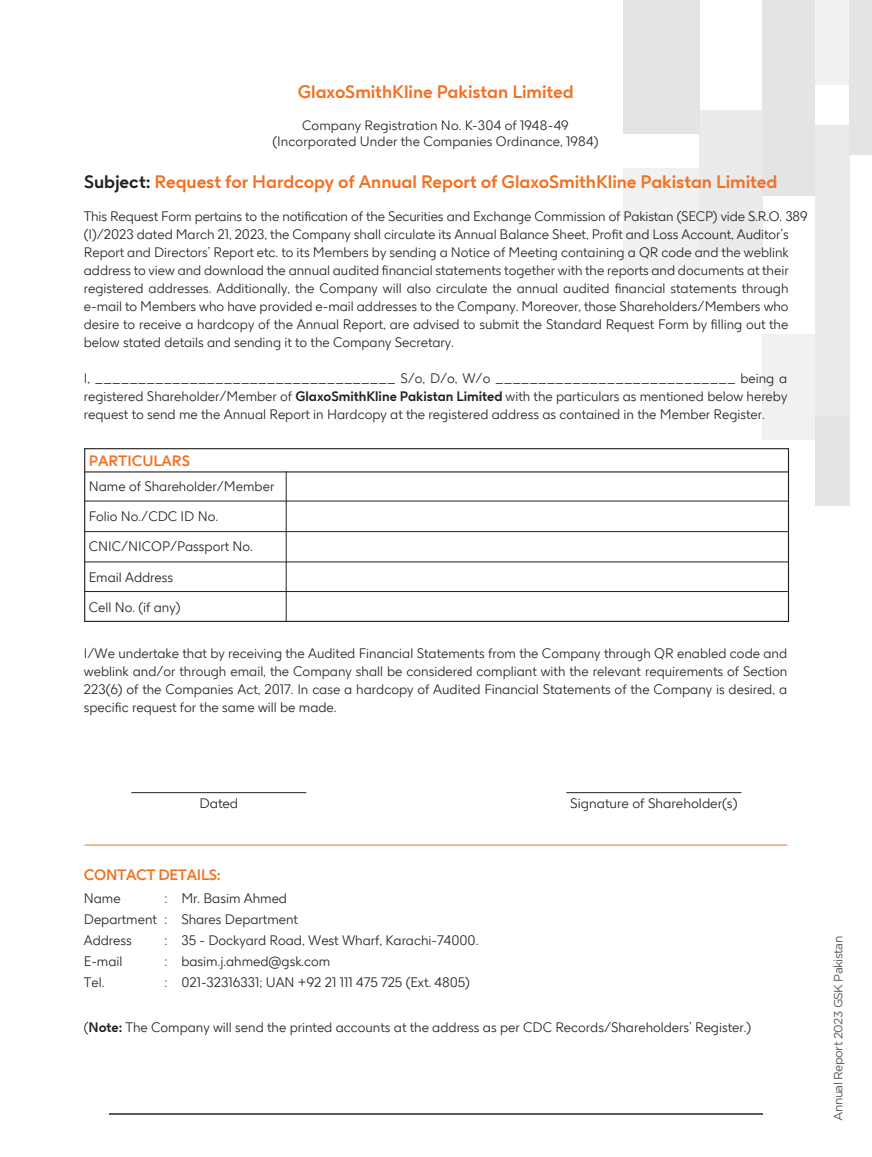
<style>
.page{position:relative;width:872px;height:1157px;background:#fff}
.page>*{position:absolute;margin:0;border:0;box-sizing:border-box;transform-origin:0 0}
.t1{font:700 18px "GSK Precision";color:#f37021}
.t2{font:700 15px "GSK Precision";letter-spacing:-.02em;color:#f37021}
.t3{font:700 15px "GSK Precision";color:#f37021}
.t4{font:300 13.65px/18px "GSK Precision";color:#231f20}
.t5{font:300 13.5px/16.2px "GSK Precision";letter-spacing:.005em;color:#231f20;text-align:center}
.t6{font:12px "Gotham";letter-spacing:-.05em;color:#595a5c}
.s1{color:#231f20}
.s2{font-weight:700}
</style>
<div class="page">
<div style="left:623px;top:168px;width:76px;height:103px;background:#ebebec"></div>
<div style="left:699px;top:110px;width:63px;height:141px;background:#eaebec"></div>
<div style="left:815px;top:0;width:34px;height:84px;background:#ebebec"></div>
<div style="left:815px;top:125px;width:34px;height:291px;background:#eaebec"></div>
<div style="left:623px;top:0;width:76px;height:134px;background:#e3e4e5"></div>
<div style="left:762px;top:0;width:53px;height:196px;background:#e3e4e5"></div>
<div style="left:815px;top:416px;width:34px;height:89px;background:#e3e4e5"></div>
<div style="left:849px;top:0;width:22px;height:154px;background:#e3e4e5"></div>
<div style="left:762px;top:334px;width:53px;height:106px;background:#ebebec"></div>
<hr style="left:131px;top:792px;width:175px;height:1px;background:#231f20">
<hr style="left:566px;top:792px;width:175px;height:1px;background:#231f20">
<hr style="left:85px;top:844px;width:702px;height:1px;background:#f37021">
<div style="left:84px;top:448px;width:705px;height:174px;border:1px solid #231f20"></div>
<hr style="left:84px;top:471px;width:704px;height:1px;background:#231f20">
<hr style="left:286px;top:471px;width:1px;height:150px;background:#231f20">
<hr style="left:84px;top:500px;width:704px;height:1px;background:#231f20">
<hr style="left:84px;top:531px;width:704px;height:1px;background:#231f20">
<hr style="left:84px;top:561px;width:704px;height:1px;background:#231f20">
<hr style="left:84px;top:591px;width:704px;height:1px;background:#231f20">
<hr style="left:109px;top:1113px;width:654px;height:2px;background:#595a5c">
<h1 class="t1" style="left:298px;top:77px;width:277px">GlaxoSmithKline Pakistan Limited</h1>
<p class="t5" style="left:272px;top:116px;width:327px">Company Registration No. K-304 of 1948-49 (Incorporated Under the Companies Ordinance, 1984)</p>
<h1 class="t1" style="left:84px;top:167px;width:695px"><span class="s1">Subject:</span> Request for Hardcopy of Annual Report of GlaxoSmithKline Pakistan Limited</h1>
<p class="t4" style="left:84px;top:206px;width:725px">This Request Form pertains to the notification of the Securities and Exchange Commission of Pakistan (SECP) vide S.R.O. 389 (I)/2023 dated March 21, 2023, the Company shall circulate its Annual Balance Sheet, Profit and Loss Account, Auditor’s Report and Directors’ Report etc. to its Members by sending a Notice of Meeting containing a QR code and the weblink address to view and download the annual audited financial statements together with the reports and documents at their registered addresses. Additionally, the Company will also circulate the annual audited financial statements through e-mail to Members who have provided e-mail addresses to the Company. Moreover, those Shareholders/Members who desire to receive a hardcopy of the Annual Report, are advised to submit the Standard Request Form by filling out the below stated details and sending it to the Company Secretary.</p>
<p class="t4" style="left:84px;top:369px;width:705px;text-align:justify">I, ___________________________________ S/o, D/o, W/o ____________________________ being a registered Shareholder/Member of <span class="s2">GlaxoSmithKline Pakistan Limited</span> with the particulars as mentioned below hereby request to send me the Annual Report in Hardcopy at the registered address as contained in the Member Register.</p>
<p class="t3" style="left:89px;top:449px;width:103px">PARTICULARS</p>
<p class="t4" style="left:89px;top:477px;width:187px">Name of Shareholder/Member</p>
<p class="t4" style="left:89px;top:507px;width:131px">Folio No./CDC ID No.</p>
<p class="t4" style="left:89px;top:537px;width:165px">CNIC/NICOP/Passport No.</p>
<p class="t4" style="left:89px;top:567px;width:86px">Email Address</p>
<p class="t4" style="left:89px;top:597px;width:93px">Cell No. (if any)</p>
<p class="t4" style="left:84px;top:643px;width:705px;text-align:justify">I/We undertake that by receiving the Audited Financial Statements from the Company through QR enabled code and weblink and/or through email, the Company shall be considered compliant with the relevant requirements of Section 223(6) of the Companies Act, 2017. In case a hardcopy of Audited Financial Statements of the Company is desired, a specific request for the same will be made.</p>
<p class="t4" style="left:199px;top:793px;width:40px">Dated</p>
<p class="t4" style="left:570px;top:793px;width:169px">Signature of Shareholder(s)</p>
<p class="t2" style="left:84px;top:863px;width:138px">CONTACT DETAILS:</p>
<p class="t4" style="left:84px;top:887px;width:216px;line-height:21px;text-indent:81px">: Mr. Basim Ahmed<br>Department : Shares Department<br>Address</p>
<p class="t4" style="left:84px;top:888px;width:38px">Name</p>
<p class="t4" style="left:165px;top:930px;width:315px">: 35 - Dockyard Road, West Wharf, Karachi-74000.</p>
<p class="t4" style="left:84px;top:951px;width:40px">E-mail</p>
<p class="t4" style="left:165px;top:951px;width:167px">: basim.j.ahmed@gsk.com</p>
<p class="t4" style="left:84px;top:972px;width:22px">Tel.</p>
<p class="t4" style="left:165px;top:972px;width:307px">: 021-32316331; UAN +92 21 111 475 725 (Ext. 4805)</p>
<p class="t4" style="left:84px;top:1017px;width:668px">(<span class="s2">Note:</span> The Company will send the printed accounts at the address as per CDC Records/Shareholders’ Register.)</p>
<p class="t6" style="left:830px;top:1120px;width:187px;rotate:-90deg">Annual Report 2023 GSK Pakistan</p>
</div>
